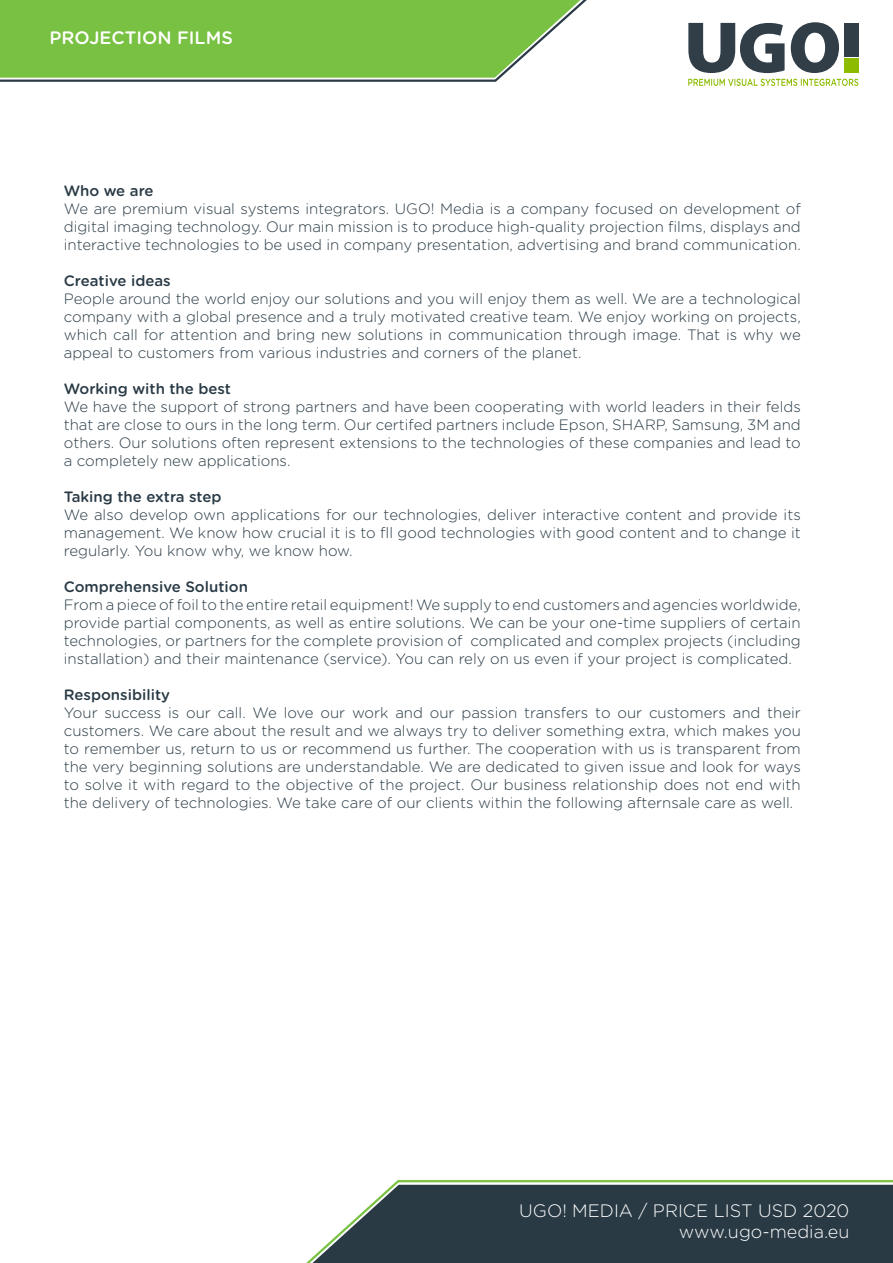
<style>
.page{position:relative;width:893px;height:1263px;background:#fff}
.page>*{position:absolute;margin:0;border:0;box-sizing:border-box;transform-origin:0 0}
.t1{font:300 18px "Gotham Rounded";color:#fff}
.t2{font:500 18px "Gotham Rounded";color:#fff}
.t3{font:300 15px/18px "Gotham Rounded";color:#293a45;text-align:justify}
.t4{font:500 15px "Gotham Rounded";color:#293a45}
</style>
<div class="page">
<svg style="left:688px;top:79px;width:170px;height:7px"></svg>
<div style="left:844px;top:59px;width:14px;height:14px;background:#8dbb00"></div>
<svg style="left:688px;top:22px;width:151px;height:51px"></svg>
<div style="left:844px;top:23px;width:14px;height:34px;background:#313e48"></div>
<svg style="left:306px;top:1180px;width:587px;height:83px;background:#425359"></svg>
<svg style="left:0;top:0;width:587px;height:82px;background:#84c355"></svg>
<p class="t2" style="left:50px;top:25px;width:185px">PROJECTION FILMS</p>
<p class="t4" style="left:64px;top:180px;width:91px">Who we are</p>
<p class="t3" style="left:64px;top:199px;width:739px">We are premium visual systems integrators. UGO! Media is a company focused on development of digital imaging technology. Our main mission is to produce high-quality projection films, displays and interactive technologies to be used in company presentation, advertising and brand communication.</p>
<p class="t4" style="left:64px;top:270px;width:108px">Creative ideas</p>
<p class="t3" style="left:64px;top:289px;width:739px">People around the world enjoy our solutions and you will enjoy them as well. We are a technological company with a global presence and a truly motivated creative team. We enjoy working on projects, which call for attention and bring new solutions in communication through image. That is why we appeal to customers from various industries and corners of the planet.</p>
<p class="t4" style="left:64px;top:378px;width:169px">Working with the best</p>
<p class="t3" style="left:64px;top:397px;width:739px">We have the support of strong partners and have been cooperating with world leaders in their felds that are close to ours in the long term. Our certifed partners include Epson, SHARP, Samsung, 3M and others. Our solutions often represent extensions to the technologies of these companies and lead to a completely new applications.</p>
<p class="t4" style="left:64px;top:486px;width:159px">Taking the extra step</p>
<p class="t3" style="left:64px;top:505px;width:738px">We also develop own applications for our technologies, deliver interactive content and provide its management. We know how crucial it is to fll good technologies with good content and to change it regularly. You know why, we know how.</p>
<p class="t4" style="left:64px;top:576px;width:186px">Comprehensive Solution</p>
<p class="t3" style="left:64px;top:595px;width:739px">From a piece of foil to the entire retail equipment! We supply to end customers and agencies worldwide, provide partial components, as well as entire solutions. We can be your one-time suppliers of certain technologies, or partners for the complete provision of complicated and complex projects (including installation) and their maintenance (service). You can rely on us even if your project is complicated.</p>
<p class="t4" style="left:64px;top:684px;width:108px">Responsibility</p>
<p class="t3" style="left:64px;top:703px;width:739px">Your success is our call. We love our work and our passion transfers to our customers and their customers. We care about the result and we always try to deliver something extra, which makes you to remember us, return to us or recommend us further. The cooperation with us is transparent from the very beginning solutions are understandable. We are dedicated to given issue and look for ways to solve it with regard to the objective of the project. Our business relationship does not end with the delivery of technologies. We take care of our clients within the following afternsale care as well.</p>
<p class="t1" style="left:519px;top:1198px;width:332px">UGO! MEDIA / PRICE LIST USD 2020</p>
<p class="t1" style="left:679px;top:1220px;width:172px">www.ugo-media.eu</p>
</div>
